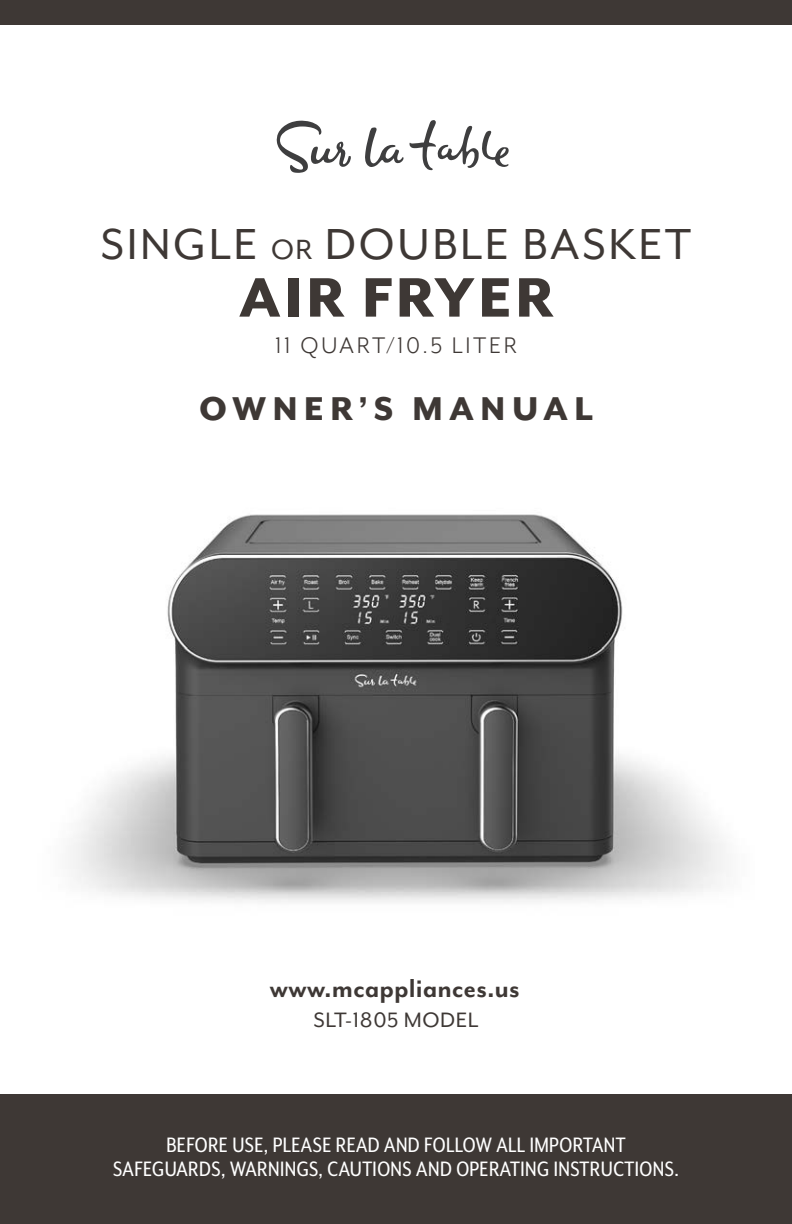
<style>
.page{position:relative;width:792px;height:1224px;background:#fff}
.page>*{position:absolute;margin:0;border:0;box-sizing:border-box;transform-origin:0 0}
.t1{font:800 64px "Mr Eaves Mod OT";letter-spacing:.05em;color:#3e3835}
.t2{font:50px "Mr Eaves Mod OT";letter-spacing:.05em;color:#3e3835}
.t3{font:800 38px "Mr Eaves Mod OT";letter-spacing:.16em;color:#3e3835}
.t4{font:700 30px "Mr Eaves Mod OT";color:#3e3835}
.t5{font:26px "Mr Eaves Mod OT";letter-spacing:.1em;color:#3e3835}
.t6{font:24px "Mr Eaves XL Mod Nar OT";letter-spacing:.02em;color:#fff}
.t7{font:24px "Mr Eaves Mod OT";letter-spacing:.025em;color:#3e3835}
.s1{font-size:32px}
</style>
<div class="page">
<img style="left:70px;top:514px;width:655px;height:388px">
<svg style="left:365px;top:120px;width:144px;height:51px"></svg>
<svg style="left:276px;top:121px;width:75px;height:52px"></svg>
<div style="left:0;top:1094px;width:792px;height:130px;background:#3e3835"></div>
<div style="left:0;top:0;width:792px;height:24px;background:#3e3835"></div>
<p class="t2" style="left:100px;top:216px;width:593px">SINGLE <span class="s1">OR</span> DOUBLE BASKET</p>
<p class="t1" style="left:239px;top:260px;width:316px">AIR FRYER</p>
<p class="t5" style="left:275px;top:331px;width:243px">11 QUART/10.5 LITER</p>
<p class="t3" style="left:199px;top:387px;width:395px">OWNER’S MANUAL</p>
<p class="t4" style="left:269px;top:971px;width:252px">www.mcappliances.us</p>
<p class="t7" style="left:313px;top:1007px;width:167px">SLT-1805 MODEL</p>
<p class="t6" style="left:166px;top:1132px;width:461px">BEFORE USE, PLEASE READ AND FOLLOW ALL IMPORTANT</p>
<p class="t6" style="left:113px;top:1156px;width:567px">SAFEGUARDS, WARNINGS, CAUTIONS AND OPERATING INSTRUCTIONS.</p>
</div>
